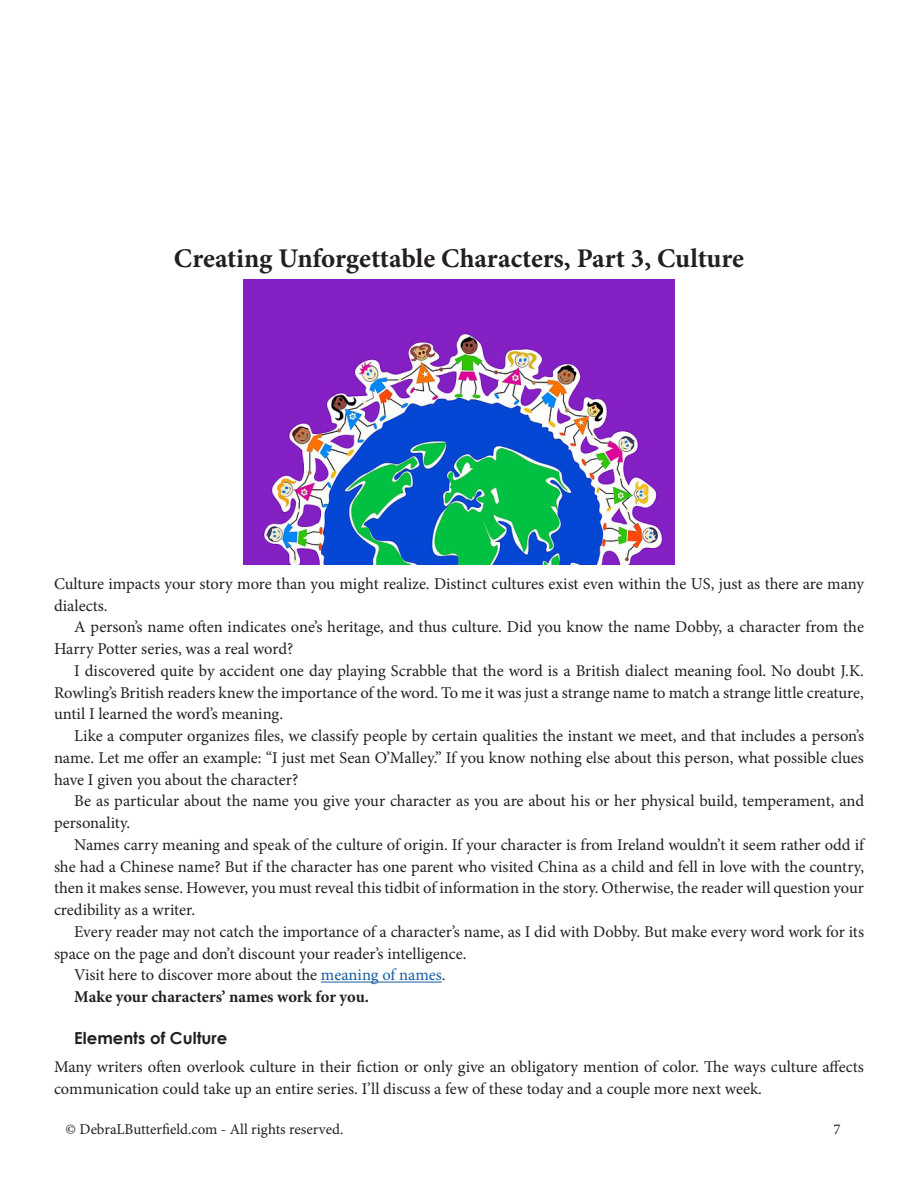
<style>
.page{position:relative;width:918px;height:1188px;background:#fff}
.page>*{position:absolute;margin:0;border:0;box-sizing:border-box;transform-origin:0 0}
.Chap_title{font:700 27px "Minion Pro";letter-spacing:-.005em;color:#231f20}
.Body_2{font:16.5px/21.8px "Minion Pro";letter-spacing:-.005em;color:#231f20}
.Body_1{font:16.5px/21.8px "Minion Pro";color:#231f20}
.Body_2-2{font:700 16.5px "Minion Pro";color:#231f20}
.Sub_heading{font:700 16.5px "Century Gothic";color:#231f20}
.t1{font:15px "Minion Pro";color:#231f20}
.s1{color:#175d9e}
</style>
<div class="page">
<hr style="left:321px;top:982px;width:121px;height:1px;background:#175d9e">
<img style="left:243px;top:280px;width:432px;height:284px">
<p class="Chap_title" style="left:174px;top:239px;width:572px">Creating Unforgettable Characters, Part 3, Culture</p>
<p class="Body_1" style="left:54px;top:573px;width:812px">Culture impacts your story more than you might realize. Distinct cultures exist even within the US, just as there are many dialects.</p>
<p class="Body_2" style="left:54px;top:616px;width:812px;text-indent:20px">A person’s name often indicates one’s heritage, and thus culture. Did you know the name Dobby, a character from the<br>Harry Potter series, was a real word?</p>
<p class="Body_2" style="left:54px;top:660px;width:811px;text-align:justify;text-indent:20px">I discovered quite by accident one day playing Scrabble that the word is a British dialect meaning fool. No doubt J.K.<br>Rowling’s British readers knew the importance of the word. To me it was just a strange name to match a strange little creature, until I learned the word’s meaning.</p>
<p class="Body_2" style="left:54px;top:725px;width:812px;text-align:justify;text-indent:20px">Like a computer organizes files, we classify people by certain qualities the instant we meet, and that includes a person’s name. Let me offer an example: “I just met Sean O’Malley.” If you know nothing else about this person, what possible clues have I given you about the character?</p>
<p class="Body_2" style="left:54px;top:790px;width:812px;text-indent:20px">Be as particular about the name you give your character as you are about his or her physical build, temperament, and personality.</p>
<p class="Body_2" style="left:54px;top:834px;width:812px;text-align:justify;text-indent:20px">Names carry meaning and speak of the culture of origin. If your character is from Ireland wouldn’t it seem rather odd if she had a Chinese name? But if the character has one parent who visited China as a child and fell in love with the country, then it makes sense. However, you must reveal this tidbit of information in the story. Otherwise, the reader will question your credibility as a writer.</p>
<p class="Body_2" style="left:54px;top:921px;width:812px;text-indent:20px">Every reader may not catch the importance of a character’s name, as I did with Dobby. But make every word work for its space on the page and don’t discount your reader’s intelligence.</p>
<p class="Body_2" style="left:74px;top:964px;width:373px">Visit here to discover more about the <span class="s1">meaning of names</span>.</p>
<p class="Body_2-2" style="left:74px;top:985px;width:296px">Make your characters’ names work for you.</p>
<p class="Sub_heading" style="left:74px;top:1025px;width:155px">Elements of Culture</p>
<p class="Body_1" style="left:54px;top:1056px;width:812px">Many writers often overlook culture in their fiction or only give an obligatory mention of color. The ways culture affects communication could take up an entire series. I’ll discuss a few of these today and a couple more next week.</p>
<p class="t1" style="left:66px;top:1119px;width:279px">© DebraLButterfield.com - All rights reserved.</p>
<p class="t1" style="left:833px;top:1119px;width:9px">7</p>
</div>
